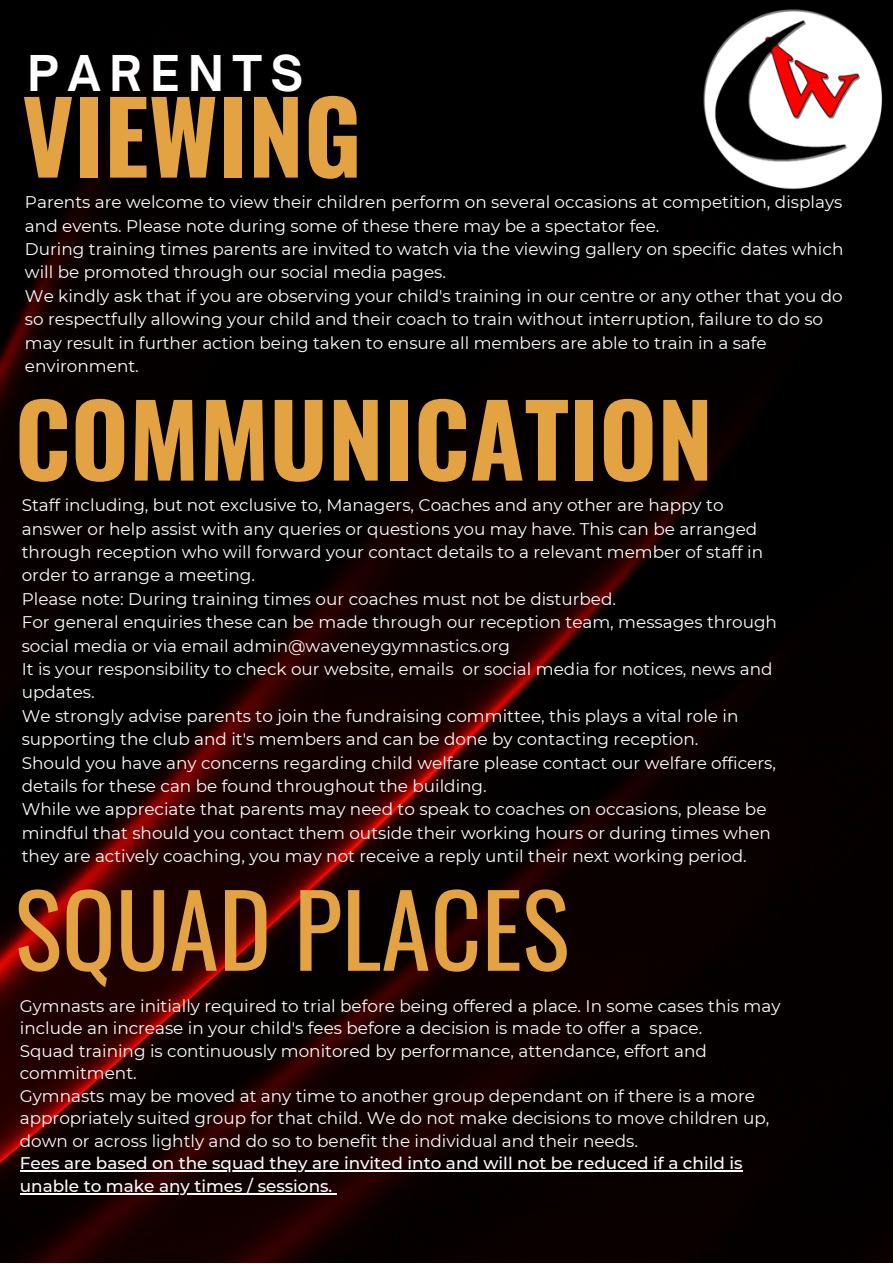
<style>
.page{position:relative;width:893px;height:1264px;background:#fff}
.page>*{position:absolute;margin:0;border:0;box-sizing:border-box;transform-origin:0 0}
.t1{font:700 99.6px "Oswald";color:#e4a342}
.t2{font:99.6px "Oswald";color:#e4a342}
.t3{font:700 47.25px "Open Sauce One";letter-spacing:.18em;color:#fff}
.t4{font:16.8px/23.4px "Montserrat";color:#fefeff}
.t5{font:500 16.8px/22.5px "Montserrat";color:#fefeff}
</style>
<div class="page">
<img style="left:0;top:0;width:892px;height:1262px">
<img style="left:688px;top:0;width:204px;height:205px">
<hr style="left:20px;top:1170px;width:722px;height:1px;background:#fefeff">
<hr style="left:20px;top:1192px;width:312px;height:2px;background:#fefeff">
<h2 class="t3" style="left:28px;top:44px;width:277px">PARENTS</h2>
<h1 class="t1" style="left:22px;top:59px;width:341px">VIEWING</h1>
<p class="t4" style="left:25px;top:190px;width:819px">Parents are welcome to view their children perform on several occasions at competition, displays and events. Please note during some of these there may be a spectator fee.<br>During training times parents are invited to watch via the viewing gallery on specific dates which will be promoted through our social media pages.<br>We kindly ask that if you are observing your child's training in our centre or any other that you do so respectfully allowing your child and their coach to train without interruption, failure to do so may result in further action being taken to ensure all members are able to train in a safe environment.</p>
<h1 class="t1" style="left:15px;top:362px;width:700px">COMMUNICATION</h1>
<p class="t4" style="left:22px;top:493px;width:756px">Staff including, but not exclusive to, Managers, Coaches and any other are happy to answer or help assist with any queries or questions you may have. This can be arranged through reception who will forward your contact details to a relevant member of staff in order to arrange a meeting.<br>Please note: During training times our coaches must not be disturbed.<br>For general enquiries these can be made through our reception team, messages through social media or via email admin@waveneygymnastics.org<br>It is your responsibility to check our website, emails or social media for notices, news and updates.<br>We strongly advise parents to join the fundraising committee, this plays a vital role in supporting the club and it's members and can be done by contacting reception.<br>Should you have any concerns regarding child welfare please contact our welfare officers, details for these can be found throughout the building.<br>While we appreciate that parents may need to speak to coaches on occasions, please be mindful that should you contact them outside their working hours or during times when they are actively coaching, you may not receive a reply until their next working period.</p>
<h1 class="t2" style="left:15px;top:851px;width:556px">SQUAD PLACES</h1>
<p class="t4" style="left:20px;top:994px;width:762px;line-height:22.5px">Gymnasts are initially required to trial before being offered a place. In some cases this may include an increase in your child's fees before a decision is made to offer a space.<br>Squad training is continuously monitored by performance, attendance, effort and commitment.<br>Gymnasts may be moved at any time to another group dependant on if there is a more appropriately suited group for that child. We do not make decisions to move children up, down or across lightly and do so to benefit the individual and their needs.</p>
<p class="t5" style="left:20px;top:1152px;width:724px">Fees are based on the squad they are invited into and will not be reduced if a child is unable to make any times / sessions.</p>
</div>
